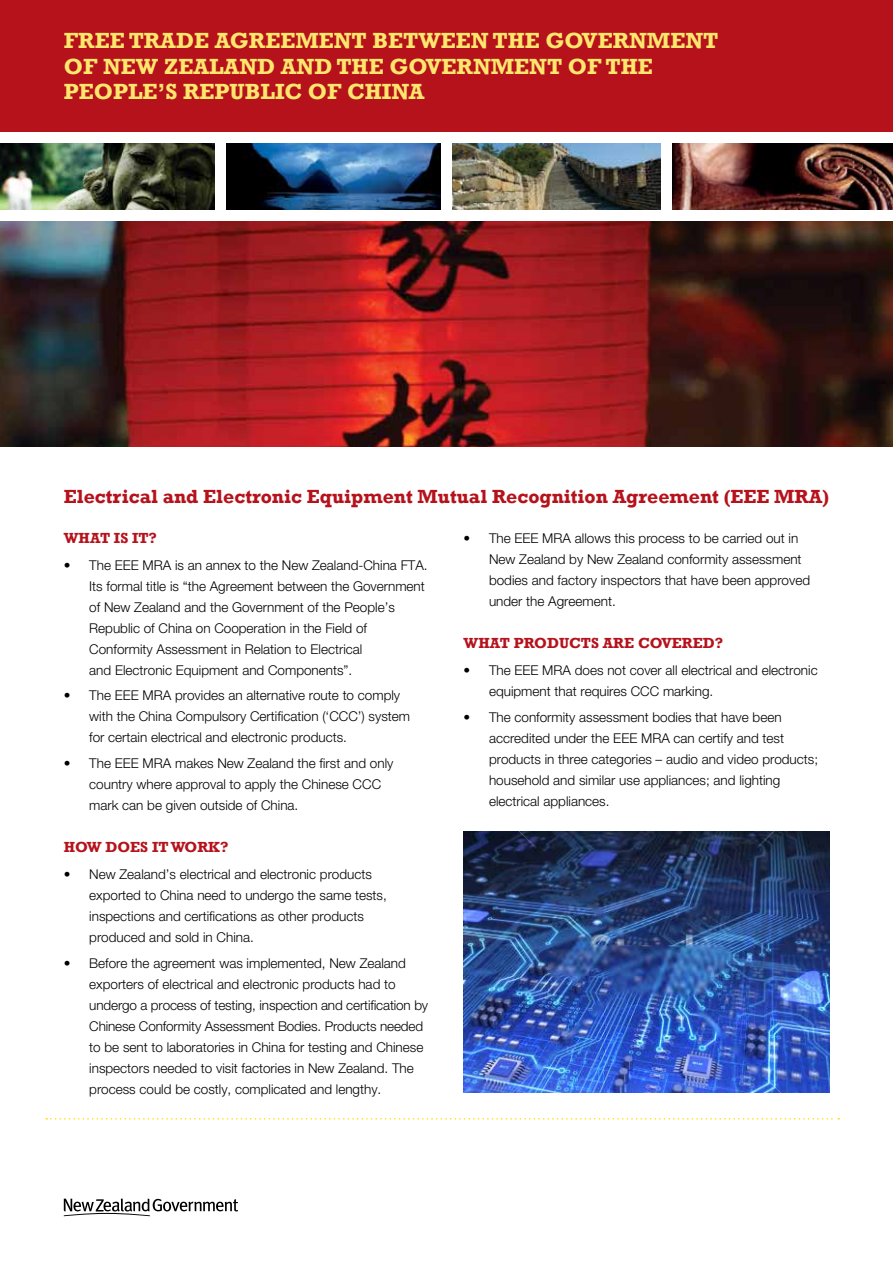
<style>
.page{position:relative;width:893px;height:1263px;background:#fff}
.page>*{position:absolute;margin:0;border:0;box-sizing:border-box;transform-origin:0 0}
.t1{font:700 22.5px/25.5px "Rockwell";color:#ffe66d}
.t2{font:700 19.5px "Rockwell";color:#b5121b}
.t3{font:700 15px "Rockwell";color:#b5121b}
.t4{font:300 13.5px/21px "Helvetica Neue Maori";color:#000}
</style>
<div class="page">
<div style="left:0;top:0;width:893px;height:132px;background:#b5121b"></div>
<img style="left:452px;top:144px;width:209px;height:65px">
<img style="left:226px;top:144px;width:215px;height:65px">
<img style="left:0;top:144px;width:215px;height:65px">
<img style="left:673px;top:144px;width:220px;height:65px">
<svg style="left:46px;top:1118px;width:793px;height:1px"></svg>
<svg style="left:64px;top:1198px;width:174px;height:18px"></svg>
<img style="left:0;top:221px;width:893px;height:225px">
<img style="left:463px;top:831px;width:366px;height:262px">
<h1 class="t1" style="left:64px;top:28px;width:656px">FREE TRADE AGREEMENT BETWEEN THE GOVERNMENT<br>OF NEW ZEALAND AND THE GOVERNMENT OF THE<br>PEOPLE’S REPUBLIC OF CHINA</h1>
<h2 class="t2" style="left:64px;top:484px;width:767px">Electrical and Electronic Equipment Mutual Recognition Agreement (EEE MRA)</h2>
<p class="t3" style="left:64px;top:528px;width:95px">WHAT IS IT?</p>
<p class="t4" style="left:89px;top:554px;width:340px;text-indent:-26px">• The EEE MRA is an annex to the New Zealand-China FTA.<br>Its formal title is “the Agreement between the Government of New Zealand and the Government of the People’s Republic of China on Cooperation in the Field of Conformity Assessment in Relation to Electrical<br>and Electronic Equipment and Components”.</p>
<p class="t4" style="left:89px;top:685px;width:322px;text-indent:-26px">• The EEE MRA provides an alternative route to comply with the China Compulsory Certification (‘CCC’) system for certain electrical and electronic products.</p>
<p class="t4" style="left:89px;top:752px;width:306px;text-indent:-26px">• The EEE MRA makes New Zealand the first and only country where approval to apply the Chinese CCC mark can be given outside of China.</p>
<p class="t3" style="left:64px;top:838px;width:166px">HOW DOES IT WORK?</p>
<p class="t4" style="left:89px;top:864px;width:299px;text-indent:-26px">• New Zealand’s electrical and electronic products exported to China need to undergo the same tests, inspections and certifications as other products produced and sold in China.</p>
<p class="t4" style="left:89px;top:952px;width:340px;text-indent:-26px">• Before the agreement was implemented, New Zealand exporters of electrical and electronic products had to undergo a process of testing, inspection and certification by Chinese Conformity Assessment Bodies. Products needed to be sent to laboratories in China for testing and Chinese inspectors needed to visit factories in New Zealand. The process could be costly, complicated and lengthy.</p>
<p class="t4" style="left:489px;top:527px;width:323px;text-indent:-26px">• The EEE MRA allows this process to be carried out in New Zealand by New Zealand conformity assessment bodies and factory inspectors that have been approved under the Agreement.</p>
<p class="t3" style="left:463px;top:634px;width:261px">WHAT PRODUCTS ARE COVERED?</p>
<p class="t4" style="left:489px;top:660px;width:330px;text-indent:-26px">• The EEE MRA does not cover all electrical and electronic equipment that requires CCC marking.</p>
<p class="t4" style="left:489px;top:706px;width:331px;text-indent:-26px">• The conformity assessment bodies that have been accredited under the EEE MRA can certify and test products in three categories – audio and video products; household and similar use appliances; and lighting electrical appliances.</p>
</div>
